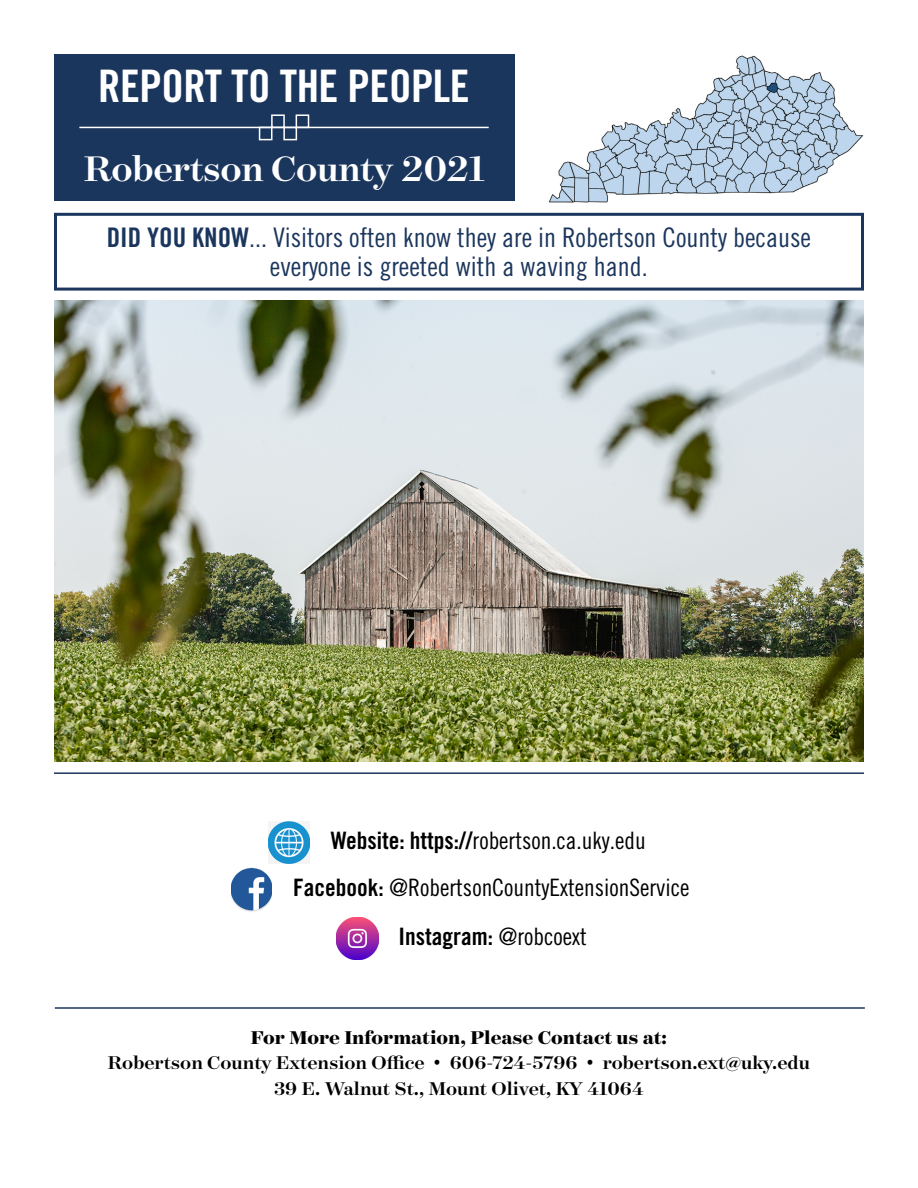
<style>
.page{position:relative;width:918px;height:1188px;background:#fff}
.page>*{position:absolute;margin:0;border:0;box-sizing:border-box;transform-origin:0 0}
.t1{font:44.85px "Trade Gothic LT Pro Bd Cn 20";letter-spacing:-.01em;color:#fff}
.t2{font:500 40.35px "Surveyor Display";letter-spacing:-.01em;color:#fff}
.t3{font:27px/28.5px "Trade Gothic LT Pro Cn 18";color:#1b365d;text-align:center}
.t4{font:24px/47.1px "Trade Gothic LT Pro Cn 18";color:#000;text-align:center}
.t5{font:24px "Trade Gothic LT Pro Bd Cn 20";color:#000}
.t6{font:500 21px/25.2px "Surveyor Display";color:#000;text-align:center}
.t7{font:700 21px "Surveyor Display";color:#000}
.s1{font-family:"Trade Gothic LT Pro Bd Cn 20"}
.s2{font-family:"Trade Gothic LT Pro Cn 18"}
</style>
<div class="page">
<div style="left:54px;top:54px;width:460px;height:147px;background:#1b365d"></div>
<div style="left:54px;top:213px;width:810px;height:78px;border:3px solid #1b365d"></div>
<hr style="left:79px;top:127px;width:410px;height:1px;background:#fff">
<div style="left:283px;top:127px;width:14px;height:13px;border:2px solid #fff"></div>
<div style="left:271px;top:114px;width:14px;height:14px;border:2px solid #fff"></div>
<div style="left:296px;top:114px;width:13px;height:14px;border:2px solid #fff"></div>
<div style="left:259px;top:127px;width:13px;height:13px;border:2px solid #fff"></div>
<hr style="left:54px;top:772px;width:810px;height:2px;background:#1b365d">
<hr style="left:55px;top:1007px;width:810px;height:2px;background:#1b365d">
<img style="left:54px;top:300px;width:810px;height:462px">
<img style="left:549px;top:55px;width:315px;height:148px">
<img style="left:269px;top:822px;width:40px;height:41px">
<img style="left:231px;top:868px;width:41px;height:44px">
<img style="left:336px;top:917px;width:43px;height:43px">
<h1 class="t1" style="left:98px;top:58px;width:373px">REPORT TO THE PEOPLE</h1>
<h2 class="t2" style="left:84px;top:144px;width:402px">Robertson County 2021</h2>
<p class="t3" style="left:107px;top:223px;width:706px"><span class="s1">DID YOU KNOW</span>... Visitors often know they are in Robertson County because everyone is greeted with a waving hand.</p>
<p class="t4" style="left:293px;top:817px;width:398px"><span class="s1">Website: https://</span>robertson.ca.uky.edu<br><span class="s1">Facebook:</span> @RobertsonCountyExtensionService</p>
<p class="t5" style="left:398px;top:922px;width:190px">Instagram: <span class="s2">@robcoext</span></p>
<p class="t7" style="left:251px;top:1025px;width:418px">For More Information, Please Contact us at:</p>
<p class="t6" style="left:108px;top:1050px;width:704px">Robertson County Extension Office • 606-724-5796 • robertson.ext@uky.edu<br>39 E. Walnut St., Mount Olivet, KY 41064</p>
</div>
